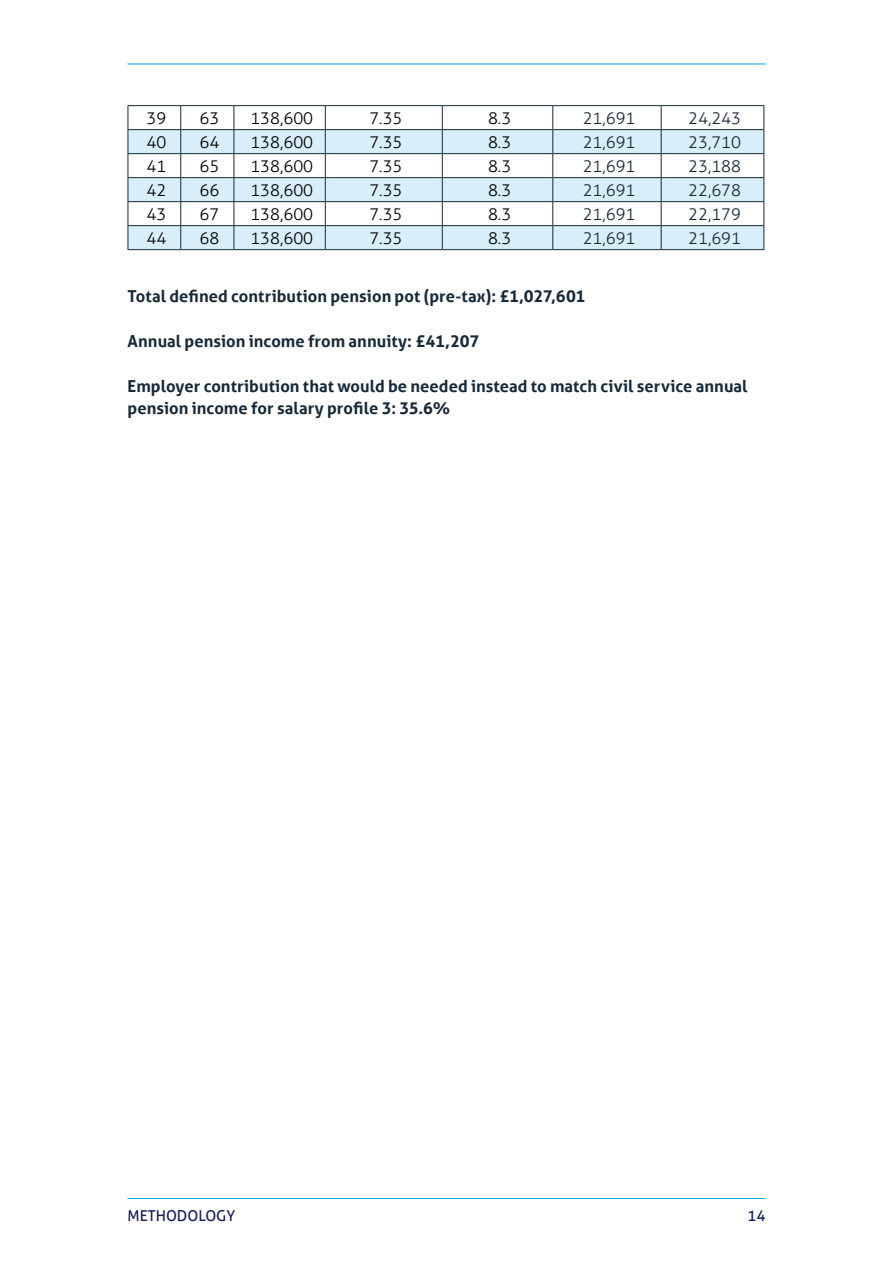
<style>
.page{position:relative;width:893px;height:1263px;background:#fff}
.page>*{position:absolute;margin:0;border:0;box-sizing:border-box;transform-origin:0 0}
.Body_copy_11_15{font:700 16.5px/22.5px "Aller";letter-spacing:.005em;color:#172938}
.Table_cells_L_align{font:300 16.5px "Aller";color:#000}
.Table_cells_L_align-2{font:300 16.5px "Aller";color:#172938}
.t1{font:15px "Aller";color:#171c5c}
</style>
<div class="page">
<hr style="left:127px;top:1198px;width:638px;height:1px;background:#00a6db">
<hr style="left:127px;top:64px;width:638px;height:1px;background:#00a6db">
<svg style="left:129px;top:130px;width:634px;height:119px;fill:#d8eef8"></svg>
<hr style="left:128px;top:105px;width:53px;height:1px;background:#172938">
<hr style="left:181px;top:105px;width:53px;height:1px;background:#172938">
<hr style="left:234px;top:105px;width:91px;height:1px;background:#172938">
<hr style="left:325px;top:105px;width:117px;height:1px;background:#172938">
<hr style="left:442px;top:105px;width:111px;height:1px;background:#172938">
<hr style="left:553px;top:105px;width:108px;height:1px;background:#172938">
<hr style="left:661px;top:105px;width:103px;height:1px;background:#172938">
<hr style="left:128px;top:129px;width:53px;height:1px;background:#172938">
<hr style="left:181px;top:129px;width:53px;height:1px;background:#172938">
<hr style="left:234px;top:129px;width:91px;height:1px;background:#172938">
<hr style="left:325px;top:129px;width:117px;height:1px;background:#172938">
<hr style="left:442px;top:129px;width:111px;height:1px;background:#172938">
<hr style="left:553px;top:129px;width:108px;height:1px;background:#172938">
<hr style="left:661px;top:129px;width:103px;height:1px;background:#172938">
<hr style="left:128px;top:153px;width:53px;height:1px;background:#172938">
<hr style="left:181px;top:153px;width:53px;height:1px;background:#172938">
<hr style="left:234px;top:153px;width:91px;height:1px;background:#172938">
<hr style="left:325px;top:153px;width:117px;height:1px;background:#172938">
<hr style="left:442px;top:153px;width:111px;height:1px;background:#172938">
<hr style="left:553px;top:153px;width:108px;height:1px;background:#172938">
<hr style="left:661px;top:153px;width:103px;height:1px;background:#172938">
<hr style="left:128px;top:177px;width:53px;height:1px;background:#172938">
<hr style="left:181px;top:177px;width:53px;height:1px;background:#172938">
<hr style="left:234px;top:177px;width:91px;height:1px;background:#172938">
<hr style="left:325px;top:177px;width:117px;height:1px;background:#172938">
<hr style="left:442px;top:177px;width:111px;height:1px;background:#172938">
<hr style="left:553px;top:177px;width:108px;height:1px;background:#172938">
<hr style="left:661px;top:177px;width:103px;height:1px;background:#172938">
<hr style="left:128px;top:201px;width:53px;height:1px;background:#172938">
<hr style="left:181px;top:201px;width:53px;height:1px;background:#172938">
<hr style="left:234px;top:201px;width:91px;height:1px;background:#172938">
<hr style="left:325px;top:201px;width:117px;height:1px;background:#172938">
<hr style="left:442px;top:201px;width:111px;height:1px;background:#172938">
<hr style="left:553px;top:201px;width:108px;height:1px;background:#172938">
<hr style="left:661px;top:201px;width:103px;height:1px;background:#172938">
<hr style="left:128px;top:225px;width:53px;height:1px;background:#172938">
<hr style="left:181px;top:225px;width:53px;height:1px;background:#172938">
<svg style="left:180px;top:106px;width:1px;height:143px"></svg>
<hr style="left:234px;top:225px;width:91px;height:1px;background:#172938">
<svg style="left:234px;top:106px;width:1px;height:143px"></svg>
<hr style="left:325px;top:225px;width:117px;height:1px;background:#172938">
<svg style="left:325px;top:106px;width:1px;height:143px"></svg>
<hr style="left:442px;top:225px;width:111px;height:1px;background:#172938">
<svg style="left:442px;top:106px;width:1px;height:143px"></svg>
<hr style="left:553px;top:225px;width:108px;height:1px;background:#172938">
<svg style="left:552px;top:106px;width:1px;height:143px"></svg>
<hr style="left:661px;top:225px;width:103px;height:1px;background:#172938">
<svg style="left:661px;top:106px;width:1px;height:143px"></svg>
<svg style="left:128px;top:106px;width:1px;height:143px"></svg>
<svg style="left:763px;top:106px;width:1px;height:143px"></svg>
<hr style="left:128px;top:249px;width:53px;height:1px;background:#172938">
<hr style="left:181px;top:249px;width:53px;height:1px;background:#172938">
<hr style="left:234px;top:249px;width:91px;height:1px;background:#172938">
<hr style="left:325px;top:249px;width:117px;height:1px;background:#172938">
<hr style="left:442px;top:249px;width:111px;height:1px;background:#172938">
<hr style="left:553px;top:249px;width:108px;height:1px;background:#172938">
<hr style="left:661px;top:249px;width:103px;height:1px;background:#172938">
<p class="Table_cells_L_align" style="left:147px;top:108px;width:21px">39</p>
<p class="Table_cells_L_align" style="left:200px;top:108px;width:21px">63</p>
<p class="Table_cells_L_align" style="left:250px;top:108px;width:64px">138,600</p>
<p class="Table_cells_L_align" style="left:369px;top:108px;width:35px">7.35</p>
<p class="Table_cells_L_align" style="left:488px;top:108px;width:25px">8.3</p>
<p class="Table_cells_L_align-2" style="left:583px;top:108px;width:54px">21,691</p>
<p class="Table_cells_L_align-2" style="left:688px;top:108px;width:54px">24,243</p>
<p class="Table_cells_L_align" style="left:147px;top:132px;width:21px">40</p>
<p class="Table_cells_L_align" style="left:200px;top:132px;width:21px">64</p>
<p class="Table_cells_L_align" style="left:250px;top:132px;width:64px">138,600</p>
<p class="Table_cells_L_align" style="left:369px;top:132px;width:35px">7.35</p>
<p class="Table_cells_L_align" style="left:488px;top:132px;width:25px">8.3</p>
<p class="Table_cells_L_align-2" style="left:583px;top:132px;width:54px">21,691</p>
<p class="Table_cells_L_align-2" style="left:688px;top:132px;width:54px">23,710</p>
<p class="Table_cells_L_align" style="left:147px;top:156px;width:21px">41</p>
<p class="Table_cells_L_align" style="left:200px;top:156px;width:21px">65</p>
<p class="Table_cells_L_align" style="left:250px;top:156px;width:64px">138,600</p>
<p class="Table_cells_L_align" style="left:369px;top:156px;width:35px">7.35</p>
<p class="Table_cells_L_align" style="left:488px;top:156px;width:25px">8.3</p>
<p class="Table_cells_L_align-2" style="left:583px;top:156px;width:54px">21,691</p>
<p class="Table_cells_L_align-2" style="left:688px;top:156px;width:54px">23,188</p>
<p class="Table_cells_L_align" style="left:147px;top:180px;width:21px">42</p>
<p class="Table_cells_L_align" style="left:200px;top:180px;width:21px">66</p>
<p class="Table_cells_L_align" style="left:250px;top:180px;width:64px">138,600</p>
<p class="Table_cells_L_align" style="left:369px;top:180px;width:35px">7.35</p>
<p class="Table_cells_L_align" style="left:488px;top:180px;width:25px">8.3</p>
<p class="Table_cells_L_align-2" style="left:583px;top:180px;width:54px">21,691</p>
<p class="Table_cells_L_align-2" style="left:688px;top:180px;width:54px">22,678</p>
<p class="Table_cells_L_align" style="left:147px;top:204px;width:21px">43</p>
<p class="Table_cells_L_align" style="left:200px;top:204px;width:21px">67</p>
<p class="Table_cells_L_align" style="left:250px;top:204px;width:64px">138,600</p>
<p class="Table_cells_L_align" style="left:369px;top:204px;width:35px">7.35</p>
<p class="Table_cells_L_align" style="left:488px;top:204px;width:25px">8.3</p>
<p class="Table_cells_L_align-2" style="left:583px;top:204px;width:54px">21,691</p>
<p class="Table_cells_L_align-2" style="left:688px;top:204px;width:54px">22,179</p>
<p class="Table_cells_L_align" style="left:147px;top:228px;width:21px">44</p>
<p class="Table_cells_L_align" style="left:200px;top:228px;width:21px">68</p>
<p class="Table_cells_L_align" style="left:250px;top:228px;width:64px">138,600</p>
<p class="Table_cells_L_align" style="left:369px;top:228px;width:35px">7.35</p>
<p class="Table_cells_L_align" style="left:488px;top:228px;width:25px">8.3</p>
<p class="Table_cells_L_align-2" style="left:583px;top:228px;width:54px">21,691</p>
<p class="Table_cells_L_align-2" style="left:688px;top:228px;width:54px">21,691</p>
<p class="Body_copy_11_15" style="left:128px;top:284px;width:459px">Total defined contribution pension pot (pre-tax): £1,027,601</p>
<p class="Body_copy_11_15" style="left:128px;top:329px;width:353px">Annual pension income from annuity: £41,207</p>
<p class="Body_copy_11_15" style="left:128px;top:374px;width:622px">Employer contribution that would be needed instead to match civil service annual pension income for salary profile 3: 35.6%</p>
<p class="t1" style="left:128px;top:1206px;width:109px">METHODOLOGY</p>
<p class="t1" style="left:747px;top:1206px;width:19px">14</p>
</div>
